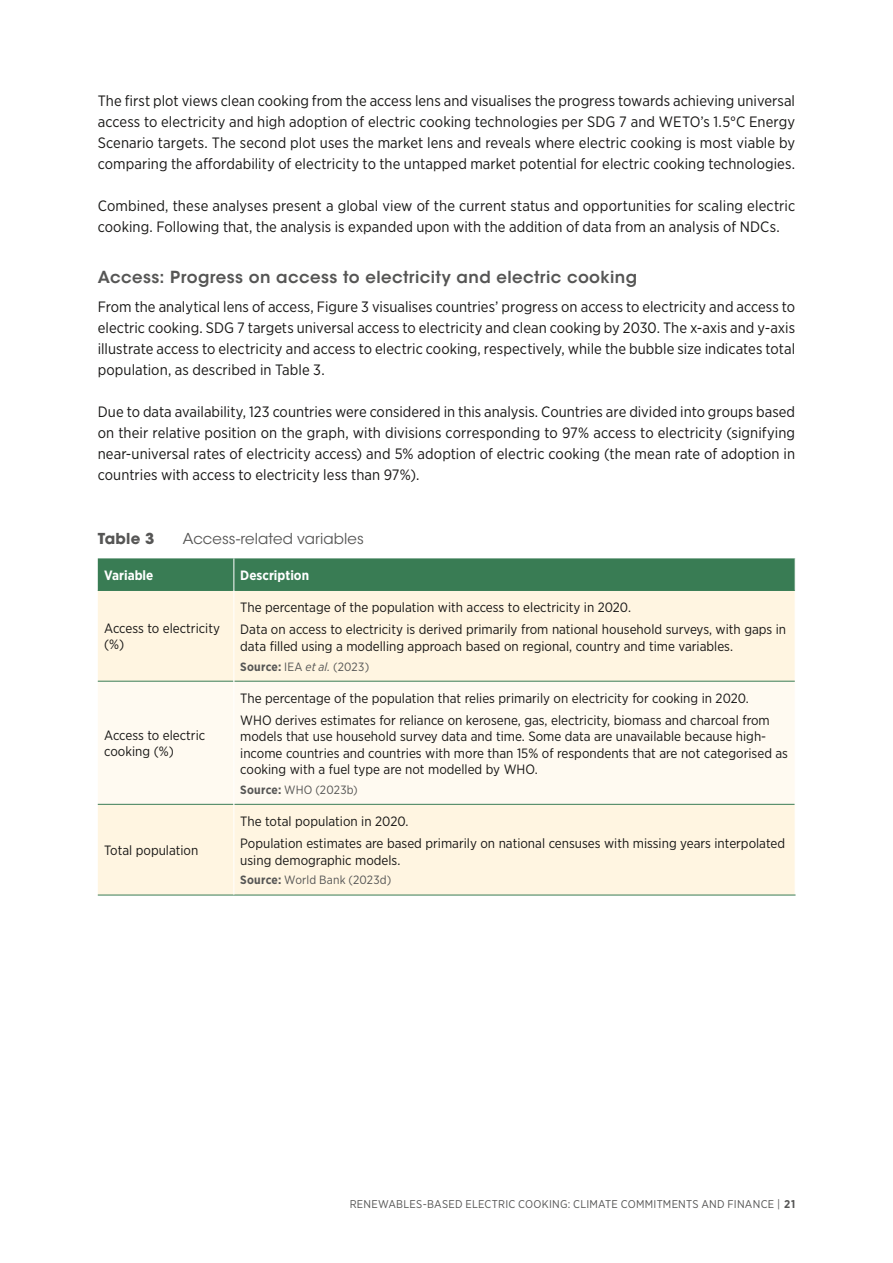
<style>
.page{position:relative;width:893px;height:1263px;background:#fff}
.page>*{position:absolute;margin:0;border:0;box-sizing:border-box;transform-origin:0 0}
.t1{font:600 16.5px "ITC Avant Garde Std";letter-spacing:.025em;color:#565655}
.t2{font:15px/21px "Gotham Narrow";letter-spacing:.005em;color:#181716;text-align:justify}
.t3{font:15px "ITC Avant Garde Std";letter-spacing:.005em;color:#565655}
.t4{font:700 15px "ITC Avant Garde Std";letter-spacing:.015em;color:#565655}
.t5{font:13.5px/16.2px "Gotham Narrow";color:#181716}
.t6{font:700 13.5px "Gotham Narrow";color:#fff}
.t7{font:12px "Gotham Narrow";letter-spacing:.015em;color:#565655}
.t8{font:11.25px "Gotham Narrow";letter-spacing:.02em;color:#565655}
.s1{font-weight:700}
.s2{font-style:italic}
</style>
<div class="page">
<div style="left:98px;top:558px;width:697px;height:32px;background:#397c54"></div>
<div style="left:98px;top:591px;width:697px;height:304px;background:#fff5e1"></div>
<div style="left:98px;top:682px;width:697px;height:122px;background:#fffaf1"></div>
<hr style="left:98px;top:804px;width:135px;height:1px;background:#397c54">
<hr style="left:234px;top:804px;width:561px;height:1px;background:#397c54">
<hr style="left:98px;top:590px;width:135px;height:1px;background:#397c54">
<hr style="left:234px;top:590px;width:561px;height:1px;background:#397c54">
<hr style="left:98px;top:681px;width:135px;height:1px;background:#397c54">
<hr style="left:234px;top:681px;width:561px;height:1px;background:#397c54">
<hr style="left:98px;top:895px;width:136px;height:1px;background:#397c54">
<hr style="left:234px;top:895px;width:561px;height:1px;background:#397c54">
<hr style="left:233px;top:558px;width:1px;height:32px;background:#fff">
<hr style="left:233px;top:590px;width:1px;height:91px;background:#fff">
<hr style="left:233px;top:681px;width:1px;height:123px;background:#fff">
<hr style="left:233px;top:804px;width:1px;height:91px;background:#fff">
<p class="t2" style="left:98px;top:89px;width:699px">The first plot views clean cooking from the access lens and visualises the progress towards achieving universal access to electricity and high adoption of electric cooking technologies per SDG 7 and WETO’s 1.5°C Energy Scenario targets. The second plot uses the market lens and reveals where electric cooking is most viable by comparing the affordability of electricity to the untapped market potential for electric cooking technologies.</p>
<p class="t2" style="left:98px;top:195px;width:699px">Combined, these analyses present a global view of the current status and opportunities for scaling electric cooking. Following that, the analysis is expanded upon with the addition of data from an analysis of NDCs.</p>
<p class="t1" style="left:98px;top:266px;width:541px">Access: Progress on access to electricity and electric cooking</p>
<p class="t2" style="left:98px;top:296px;width:699px">From the analytical lens of access, Figure 3 visualises countries’ progress on access to electricity and access to electric cooking. SDG 7 targets universal access to electricity and clean cooking by 2030. The x‑axis and y‑axis illustrate access to electricity and access to electric cooking, respectively, while the bubble size indicates total population, as described in Table 3.</p>
<p class="t2" style="left:98px;top:401px;width:699px">Due to data availability, 123 countries were considered in this analysis. Countries are divided into groups based on their relative position on the graph, with divisions corresponding to 97% access to electricity (signifying near-universal rates of electricity access) and 5% adoption of electric cooking (the mean rate of adoption in countries with access to electricity less than 97%).</p>
<p class="t4" style="left:98px;top:529px;width:58px">Table 3</p>
<p class="t3" style="left:183px;top:529px;width:182px">Access-related variables</p>
<p class="t6" style="left:104px;top:566px;width:51px">Variable</p>
<p class="t6" style="left:240px;top:566px;width:70px">Description</p>
<p class="t5" style="left:104px;top:620px;width:117px">Access to electricity (%)</p>
<p class="t5" style="left:104px;top:727px;width:103px">Access to electric cooking (%)</p>
<p class="t5" style="left:104px;top:842px;width:96px">Total population</p>
<p class="t5" style="left:240px;top:596px;width:547px;line-height:22.5px">The percentage of the population with access to electricity in 2020.<br>Data on access to electricity is derived primarily from national household surveys, with gaps in</p>
<p class="t5" style="left:240px;top:637px;width:494px">data filled using a modelling approach based on regional, country and time variables.</p>
<p class="t7" style="left:240px;top:659px;width:131px"><span class="s1">Source:</span> IEA <span class="s2">et al.</span> (2023)</p>
<p class="t5" style="left:240px;top:686px;width:531px;line-height:22.5px">The percentage of the population that relies primarily on electricity for cooking in 2020.<br>WHO derives estimates for reliance on kerosene, gas, electricity, biomass and charcoal from</p>
<p class="t5" style="left:240px;top:728px;width:549px">models that use household survey data and time. Some data are unavailable because high&shy;income countries and countries with more than 15% of respondents that are not categorised as cooking with a fuel type are not modelled by WHO.</p>
<p class="t7" style="left:240px;top:782px;width:119px"><span class="s1">Source:</span> WHO (2023b)</p>
<p class="t5" style="left:240px;top:809px;width:546px;line-height:22.5px">The total population in 2020.<br>Population estimates are based primarily on national censuses with missing years interpolated</p>
<p class="t5" style="left:240px;top:851px;width:162px">using demographic models.</p>
<p class="t7" style="left:240px;top:873px;width:153px"><span class="s1">Source:</span> World Bank (2023d)</p>
<p class="t8" style="left:350px;top:1197px;width:447px">RENEWABLES-BASED ELECTRIC COOKING: CLIMATE COMMITMENTS AND FINANCE | <span class="s1">21</span></p>
</div>
